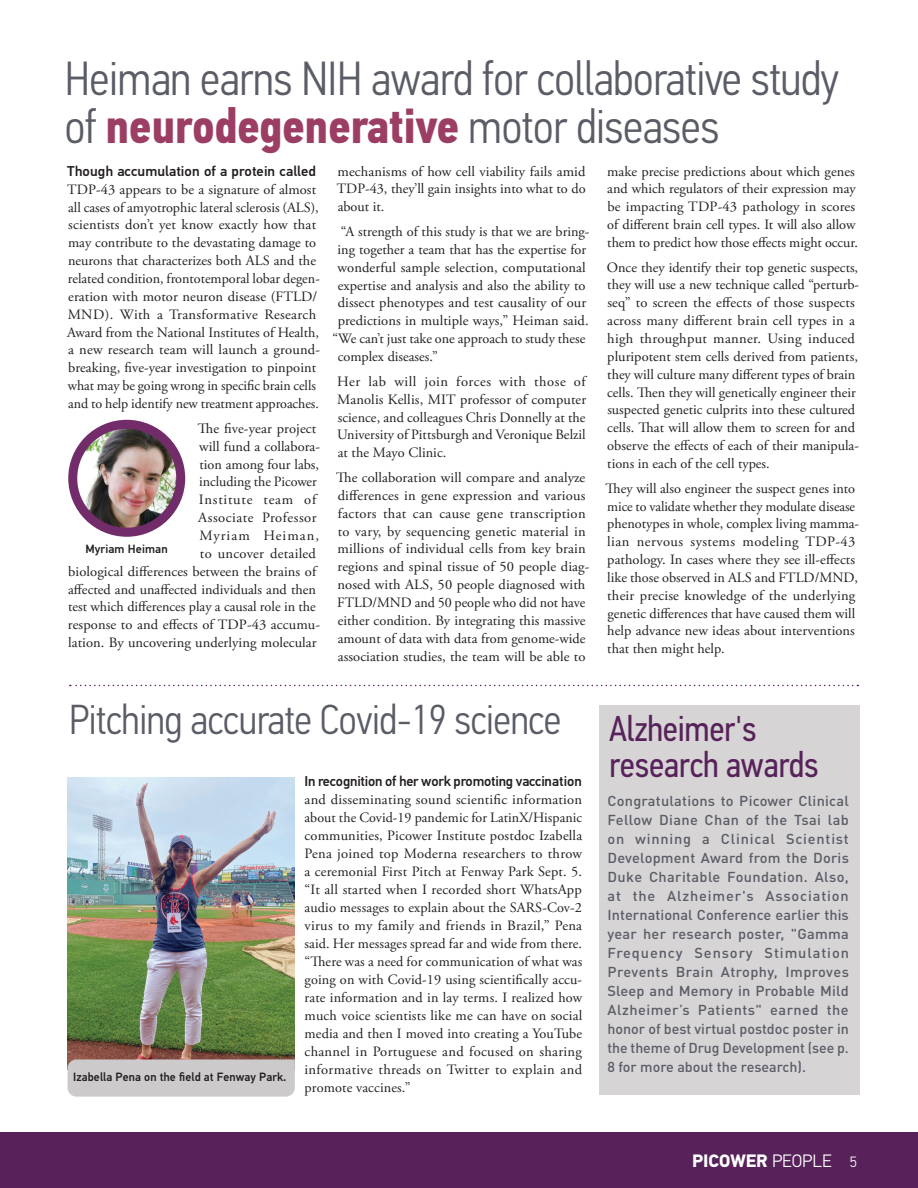
<style>
.page{position:relative;width:918px;height:1188px;background:#fff}
.page>*{position:absolute;margin:0;border:0;box-sizing:border-box;transform-origin:0 0}
.New_Summary_Header{font:700 49.5px "PF Din Text Cond Pro";letter-spacing:-.01em;color:#9c3e64}
.New_Summary_Header-2{font:300 48px "PF Din Text Cond Pro";letter-spacing:-.01em;color:#5a5c66}
.New_Summary_Header-3{font:300 42px "PF Din Text Cond Pro";letter-spacing:-.01em;color:#5a5c66}
.New_Summary_Header-4{font:36px/36px "PF Din Text Cond Pro";letter-spacing:-.01em;color:#57225a}
.t1{font:700 18px "PF Din Text Pro";color:#fff}
.Summaries_Body{font:14.25px/17.9px "Adobe Garamond Pro";letter-spacing:.005em;color:#231f20}
.Summaries_Body-2{font:500 14.25px/19px "DIN Pro";letter-spacing:-.005em;color:#5a5c66;text-align:justify}
.t2{font:500 12px "PF Din Text Pro";letter-spacing:.01em;color:#231f20}
.s1{font-weight:300;font-size:48px;color:#5a5c66}
.s2{font-family:"PF Din Text Pro";font-weight:500}
.s3{font-weight:300}
.s4{font-weight:300;font-size:15px}
</style>
<div class="page">
<div style="left:599px;top:705px;width:261px;height:389px;background:#d6d4d5"></div>
<svg style="left:70px;top:685px;width:788px;height:1px"></svg>
<img style="left:68px;top:778px;width:227px;height:281px">
<img style="left:73px;top:424px;width:108px;height:108px;border-radius:54px">
<div style="left:68px;top:420px;width:117px;height:117px;border:9px solid #722c6a;border-radius:50%"></div>
<div style="left:0;top:1132px;width:918px;height:56px;background:#57225a"></div>
<div style="left:68px;top:1059px;width:227px;height:38px;background:#cdcacb"></div>
<p class="New_Summary_Header-2" style="left:65px;top:51px;width:776px">Heiman earns NIH award for collaborative study</p>
<p class="New_Summary_Header" style="left:65px;top:96px;width:656px"><span class="s1">of</span> neurodegenerative <span class="s1">motor diseases</span></p>
<p class="Summaries_Body" style="left:67px;top:163px;width:254px"><span class="s2">Though accumulation of a protein called </span>TDP-43 appears to be a signature of almost all cases of amyotrophic lateral sclerosis (ALS), scientists don’t yet know exactly how that may contribute to the devastating damage to neurons that characterizes both ALS and the related condition, frontotemporal lobar degen&shy;eration with motor neuron disease (FTLD/ MND). With a Transformative Research Award from the National Institutes of Health, a new research team will launch a ground&shy;breaking, five-year investigation to pinpoint what may be going wrong in specific brain cells and to help identify new treatment approaches.</p>
<p class="Summaries_Body" style="left:68px;top:420px;width:254px;text-align:right">The five-year project<br>will fund a collabora-<br>tion among four labs,<br>including the Picower<br>Institute team of<br>Associate Professor<br>Myriam Heiman,<br>to uncover detailed<br>biological differences between the brains of affected and unaffected individuals and then test which differences play a causal role in the response to and effects of TDP-43 accumu&shy;lation. By uncovering underlying molecular</p>
<p class="t2" style="left:86px;top:542px;width:84px">Myriam Heiman</p>
<p class="Summaries_Body" style="left:337px;top:163px;width:250px;text-align:justify">mechanisms of how cell viability fails amid TDP-43, they’ll gain insights into what to do about it.</p>
<p class="Summaries_Body" style="left:341px;top:223px;width:250px">“A strength of this study is that we are bring-</p>
<p class="Summaries_Body" style="left:338px;top:241px;width:250px">ing together a team that has the expertise for</p>
<p class="Summaries_Body" style="left:337px;top:259px;width:250px">wonderful sample selection, computational</p>
<p class="Summaries_Body" style="left:338px;top:277px;width:249px">expertise and analysis and also the ability to</p>
<p class="Summaries_Body" style="left:338px;top:294px;width:250px">dissect phenotypes and test causality of our</p>
<p class="Summaries_Body" style="left:338px;top:312px;width:252px">predictions in multiple ways,” Heiman said.</p>
<p class="Summaries_Body" style="left:332px;top:330px;width:255px">“We can’t just take one approach to study these</p>
<p class="Summaries_Body" style="left:338px;top:348px;width:102px">complex diseases.”</p>
<p class="Summaries_Body" style="left:337px;top:373px;width:251px;text-align:justify">Her lab will join forces with those of Manolis Kellis, MIT professor of computer science, and colleagues Chris Donnelly at the University of Pittsburgh and Veronique Belzil at the Mayo Clinic.</p>
<p class="Summaries_Body" style="left:336px;top:469px;width:255px">The collaboration will compare and analyze differences in gene expression and various factors that can cause gene transcription to vary, by sequencing genetic material in millions of individual cells from key brain regions and spinal tissue of 50 people diag&shy;nosed with ALS, 50 people diagnosed with FTLD/MND and 50 people who did not have either condition. By integrating this massive amount of data with data from genome-wide association studies, the team will be able to</p>
<p class="New_Summary_Header-3" style="left:69px;top:695px;width:494px">Pitching accurate Covid-19 science</p>
<p class="Summaries_Body" style="left:305px;top:773px;width:279px;text-align:justify"><span class="s2">In recognition of her work promoting vaccination </span>and disseminating sound scientific information about the Covid-19 pandemic for LatinX/Hispanic communities, Picower Institute postdoc Izabella Pena joined top Moderna researchers to throw a ceremonial First Pitch at Fenway Park Sept. 5. “It all started when I recorded short WhatsApp audio messages to explain about the SARS-Cov-2 virus to my family and friends in Brazil,” Pena said. Her messages spread far and wide from there. “There was a need for communication of what was going on with Covid-19 using scientifically accu&shy;rate information and in lay terms. I realized how much voice scientists like me can have on social media and then I moved into creating a YouTube channel in Portuguese and focused on sharing informative threads on Twitter to explain and promote vaccines.”</p>
<p class="t2" style="left:73px;top:1069px;width:215px">Izabella Pena on the field at Fenway Park.</p>
<p class="Summaries_Body" style="left:607px;top:163px;width:252px">make precise predictions about which genes and which regulators of their expression may be impacting TDP-43 pathology in scores of different brain cell types. It will also allow them to predict how those effects might occur.</p>
<p class="Summaries_Body" style="left:607px;top:259px;width:254px">Once they identify their top genetic suspects, they will use a new technique called “perturb&shy;seq” to screen the effects of those suspects across many different brain cell types in a high throughput manner. Using induced pluripotent stem cells derived from patients, they will culture many different types of brain cells. Then they will genetically engineer their suspected genetic culprits into these cultured cells. That will allow them to screen for and observe the effects of each of their manipula&shy;tions in each of the cell types.</p>
<p class="Summaries_Body" style="left:606px;top:480px;width:255px">They will also engineer the suspect genes into mice to validate whether they modulate disease phenotypes in whole, complex living mamma&shy;lian nervous systems modeling TDP-43 pathology. In cases where they see ill-effects like those observed in ALS and FTLD/MND, their precise knowledge of the underlying genetic differences that have caused them will help advance new ideas about interventions that then might help.</p>
<p class="New_Summary_Header-4" style="left:609px;top:711px;width:211px">Alzheimer's research awards</p>
<p class="Summaries_Body-2" style="left:608px;top:791px;width:243px">Congratulations to Picower Clinical Fellow Diane Chan of the Tsai lab on winning a Clinical Scientist Development Award from the Doris Duke Charitable Foundation. Also, at the Alzheimer's Association International Conference earlier this year her research poster, "Gamma Frequency Sensory Stimulation Prevents Brain Atrophy, Improves Sleep and Memory in Probable Mild Alzheimer’s Patients" earned the honor of best virtual postdoc poster in the theme of Drug Development (see p.<br>8 for more about the research).</p>
<p class="t1" style="left:692px;top:1149px;width:167px">PICOWER <span class="s3">PEOPLE</span> <span class="s4">5</span></p>
</div>
